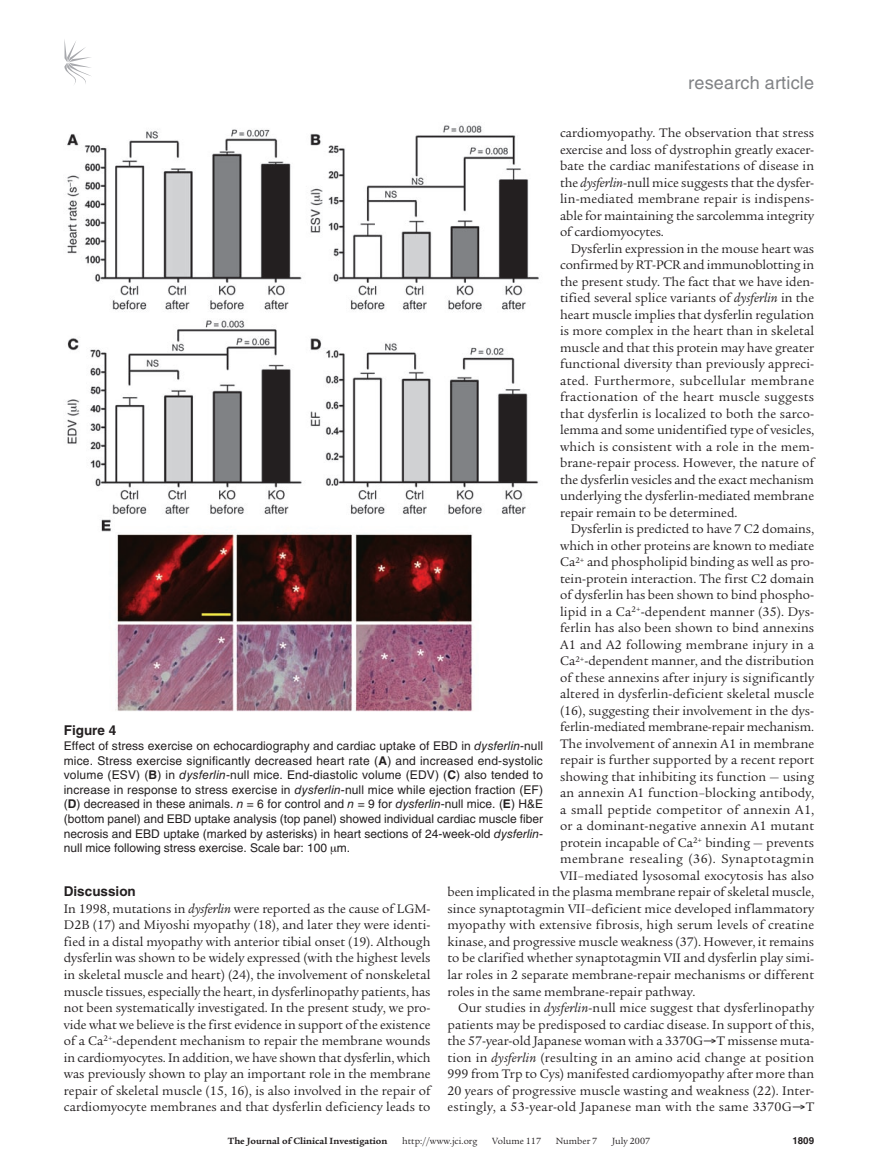
<style>
.page{position:relative;width:878px;height:1174px;background:#fff}
.page>*{position:absolute;margin:0;border:0;box-sizing:border-box;transform-origin:0 0}
.t1{font:18px "Helvetica LT Std";letter-spacing:.01em;color:#808285}
.t2{font:13.5px/16.5px "Legacy Serif Std";color:#231f20}
.t3{font:13.5px "Legacy Serif Std";letter-spacing:.02em;color:#231f20}
.t4{font:13.5px "Legacy Serif Std";letter-spacing:.03em;color:#231f20}
.t5{font:700 13.5px "Helvetica LT Std";color:#231f20}
.t6{font:12px/14.7px "Helvetica LT Std";color:#231f20;text-align:justify}
.t7{font:9.75px "Legacy Serif Std";color:#231f20}
.t8{font:700 9.75px "Legacy Serif Std";color:#231f20}
.t9{font:700 9.75px "Helvetica LT Std";color:#231f20}
.s1{font-style:italic}
.s2{font-weight:700}
.s3{font-family:"Helvetica LT Std";font-weight:700}
</style>
<div class="page">
<svg style="left:64px;top:39px;width:27px;height:45px"></svg>
<img style="left:67px;top:125px;width:472px;height:587px">
<p class="t1" style="left:688px;top:72px;width:127px">research article</p>
<p class="t2" style="left:560px;top:125px;width:255px">cardiomyopathy. The observation that stress</p>
<p class="t2" style="left:560px;top:141px;width:255px">exercise and loss of dystrophin greatly exacer-</p>
<p class="t2" style="left:560px;top:158px;width:255px">bate the cardiac manifestations of disease in</p>
<p class="t2" style="left:560px;top:174px;width:255px">the <span class="s1">dysferlin</span>-null mice suggests that the dysfer-</p>
<p class="t2" style="left:560px;top:191px;width:255px">lin-mediated membrane repair is indispens-</p>
<p class="t2" style="left:560px;top:207px;width:255px">able for maintaining the sarcolemma integrity</p>
<p class="t2" style="left:560px;top:224px;width:105px">of cardiomyocytes.</p>
<p class="t2" style="left:570px;top:240px;width:245px">Dysferlin expression in the mouse heart was</p>
<p class="t2" style="left:560px;top:257px;width:255px">confirmed by RT-PCR and immunoblotting in</p>
<p class="t2" style="left:560px;top:273px;width:255px">the present study. The fact that we have iden-</p>
<p class="t2" style="left:560px;top:290px;width:255px">tified several splice variants of <span class="s1">dysferlin</span> in the</p>
<p class="t2" style="left:560px;top:306px;width:256px">heart muscle implies that dysferlin regulation</p>
<p class="t2" style="left:560px;top:323px;width:256px">is more complex in the heart than in skeletal</p>
<p class="t2" style="left:560px;top:339px;width:255px">muscle and that this protein may have greater</p>
<p class="t2" style="left:560px;top:356px;width:255px">functional diversity than previously appreci-</p>
<p class="t4" style="left:560px;top:373px;width:255px">ated. Furthermore, subcellular membrane</p>
<p class="t3" style="left:560px;top:389px;width:255px">fractionation of the heart muscle suggests</p>
<p class="t2" style="left:560px;top:405px;width:255px">that dysferlin is localized to both the sarco-</p>
<p class="t2" style="left:560px;top:422px;width:256px">lemma and some unidentified type of vesicles,</p>
<p class="t2" style="left:560px;top:438px;width:255px">which is consistent with a role in the mem-</p>
<p class="t2" style="left:560px;top:455px;width:255px">brane-repair process. However, the nature of</p>
<p class="t2" style="left:560px;top:471px;width:255px">the dysferlin vesicles and the exact mechanism</p>
<p class="t2" style="left:560px;top:488px;width:255px">underlying the dysferlin-mediated membrane</p>
<p class="t2" style="left:560px;top:504px;width:179px">repair remain to be determined.</p>
<p class="t2" style="left:570px;top:521px;width:245px">Dysferlin is predicted to have 7 C2 domains,</p>
<p class="t2" style="left:560px;top:537px;width:255px">which in other proteins are known to mediate</p>
<p class="t2" style="left:560px;top:554px;width:255px">Ca<sup>2+</sup> and phospholipid binding as well as pro-</p>
<p class="t2" style="left:560px;top:570px;width:255px">tein-protein interaction. The first C2 domain</p>
<p class="t2" style="left:560px;top:587px;width:255px">of dysferlin has been shown to bind phospho-</p>
<p class="t2" style="left:560px;top:603px;width:255px">lipid in a Ca<sup>2+</sup>-dependent manner (35). Dys-</p>
<p class="t2" style="left:560px;top:620px;width:255px">ferlin has also been shown to bind annexins</p>
<p class="t2" style="left:560px;top:636px;width:255px">A1 and A2 following membrane injury in a</p>
<p class="t2" style="left:560px;top:653px;width:255px">Ca<sup>2+</sup>-dependent manner, and the distribution</p>
<p class="t2" style="left:560px;top:669px;width:255px">of these annexins after injury is significantly</p>
<p class="t2" style="left:560px;top:686px;width:255px">altered in dysferlin-deficient skeletal muscle</p>
<p class="t2" style="left:560px;top:702px;width:256px">(16), suggesting their involvement in the dys-</p>
<p class="t2" style="left:560px;top:719px;width:255px">ferlin-mediated membrane-repair mechanism.</p>
<p class="t2" style="left:560px;top:735px;width:255px">The involvement of annexin A1 in membrane</p>
<p class="t2" style="left:560px;top:752px;width:255px">repair is further supported by a recent report</p>
<p class="t2" style="left:560px;top:768px;width:255px">showing that inhibiting its function — using</p>
<p class="t2" style="left:560px;top:785px;width:255px">an annexin A1 function–blocking antibody,</p>
<p class="t3" style="left:560px;top:802px;width:255px">a small peptide competitor of annexin A1,</p>
<p class="t2" style="left:560px;top:818px;width:255px">or a dominant-negative annexin A1 mutant</p>
<p class="t2" style="left:560px;top:834px;width:255px">protein incapable of Ca<sup>2+</sup> binding — prevents</p>
<p class="t4" style="left:560px;top:851px;width:255px">membrane resealing (36). Synaptotagmin</p>
<p class="t2" style="left:560px;top:867px;width:255px">VII–mediated lysosomal exocytosis has also</p>
<p class="t2" style="left:447px;top:884px;width:368px">been implicated in the plasma membrane repair of skeletal muscle,</p>
<p class="t2" style="left:447px;top:900px;width:368px">since synaptotagmin VII–deficient mice developed inflammatory</p>
<p class="t2" style="left:447px;top:917px;width:368px">myopathy with extensive fibrosis, high serum levels of creatine</p>
<p class="t2" style="left:447px;top:933px;width:368px">kinase, and progressive muscle weakness (37). However, it remains</p>
<p class="t2" style="left:447px;top:950px;width:368px">to be clarified whether synaptotagmin VII and dysferlin play simi-</p>
<p class="t2" style="left:447px;top:966px;width:368px">lar roles in 2 separate membrane-repair mechanisms or different</p>
<p class="t2" style="left:447px;top:983px;width:249px">roles in the same membrane-repair pathway.</p>
<p class="t2" style="left:458px;top:999px;width:357px">Our studies in <span class="s1">dysferlin</span>-null mice suggest that dysferlinopathy</p>
<p class="t2" style="left:447px;top:1016px;width:368px">patients may be predisposed to cardiac disease. In support of this,</p>
<p class="t2" style="left:447px;top:1032px;width:368px">the 57-year-old Japanese woman with a 3370G→T missense muta-</p>
<p class="t2" style="left:447px;top:1049px;width:368px">tion in <span class="s1">dysferlin</span> (resulting in an amino acid change at position</p>
<p class="t2" style="left:447px;top:1065px;width:368px">999 from Trp to Cys) manifested cardiomyopathy after more than</p>
<p class="t2" style="left:447px;top:1082px;width:368px">20 years of progressive muscle wasting and weakness (22). Inter-</p>
<p class="t3" style="left:447px;top:1099px;width:368px">estingly, a 53-year-old Japanese man with the same 3370G→T</p>
<p class="t5" style="left:64px;top:722px;width:54px">Figure 4</p>
<p class="t6" style="left:64px;top:738px;width:481px">Effect of stress exercise on echocardiography and cardiac uptake of EBD in <span class="s1">dysferlin</span>-null mice. Stress exercise significantly decreased heart rate (<span class="s2">A</span>) and increased end-systolic volume (ESV) (<span class="s2">B</span>) in <span class="s1">dysferlin</span>-null mice. End-diastolic volume (EDV) (<span class="s2">C</span>) also tended to increase in response to stress exercise in <span class="s1">dysferlin</span>-null mice while ejection fraction (EF) (<span class="s2">D</span>) decreased in these animals. <span class="s1">n</span> = 6 for control and <span class="s1">n</span> = 9 for <span class="s1">dysferlin</span>-null mice. (<span class="s2">E</span>) H&amp;E (bottom panel) and EBD uptake analysis (top panel) showed individual cardiac muscle fiber necrosis and EBD uptake (marked by asterisks) in heart sections of 24-week-old <span class="s1">dysferlin&shy;</span>null mice following stress exercise. Scale bar: 100 m.</p>
<p class="t2" style="left:64px;top:884px;width:368px"><span class="s3">Discussion<br></span>In 1998, mutations in <span class="s1">dysferlin</span> were reported as the cause of LGM-D2B (17) and Miyoshi myopathy (18), and later they were identi&shy;fied in a distal myopathy with anterior tibial onset (19). Although dysferlin was shown to be widely expressed (with the highest levels in skeletal muscle and heart) (24), the involvement of nonskeletal muscle tissues, especially the heart, in dysferlinopathy patients, has not been systematically investigated. In the present study, we pro&shy;vide what we believe is the first evidence in support of the existence of a Ca<sup>2+</sup>-dependent mechanism to repair the membrane wounds in cardiomyocytes. In addition, we have shown that dysferlin, which was previously shown to play an important role in the membrane repair of skeletal muscle (15, 16), is also involved in the repair of cardiomyocyte membranes and that dysferlin deficiency leads to</p>
<p class="t8" style="left:228px;top:1135px;width:161px">The Journal of Clinical Investigation</p>
<p class="t7" style="left:402px;top:1135px;width:77px">http://www.jci.org</p>
<p class="t7" style="left:492px;top:1135px;width:50px">Volume 117</p>
<p class="t7" style="left:556px;top:1135px;width:43px">Number 7</p>
<p class="t7" style="left:612px;top:1135px;width:40px">July 2007</p>
<p class="t9" style="left:792px;top:1134px;width:23px">1809</p>
</div>
